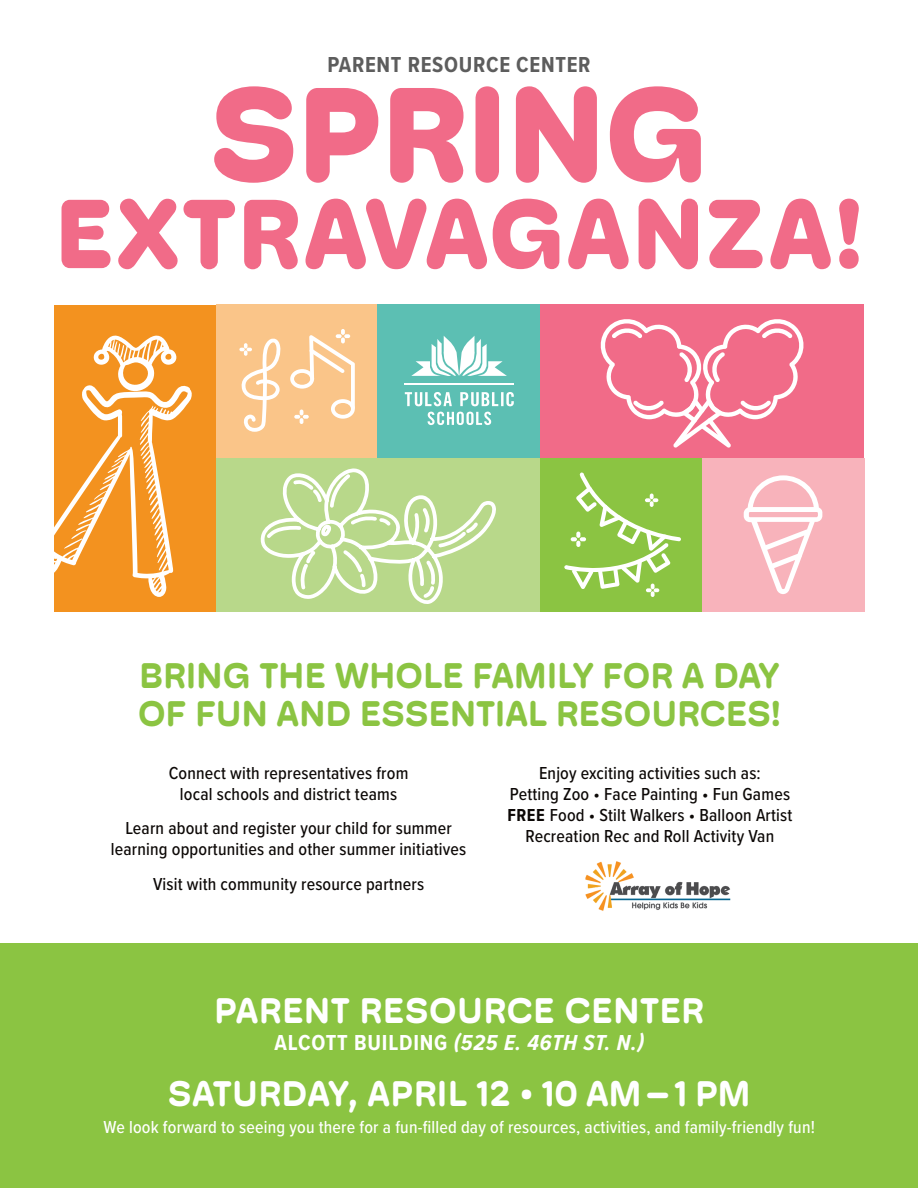
<style>
.page{position:relative;width:918px;height:1188px;background:#fff}
.page>*{position:absolute;margin:0;border:0;box-sizing:border-box;transform-origin:0 0}
.t1{font:900 135px "Hoss Round";color:#f16b88}
.t2{font:900 99px "Hoss Round";letter-spacing:.015em;color:#f16b88}
.t3{font:700 36px/37.5px "Hoss Round";letter-spacing:.005em;color:#8bc442}
.t4{font:700 36px "Hoss Round";letter-spacing:.02em;color:#fff}
.t5{font:italic 700 22.5px "Proxima Nova Cond";letter-spacing:.035em;color:#fff}
.t6{font:700 22.5px "Proxima Nova Cond";letter-spacing:.03em;color:#5d5d5d}
.t7{font:500 18px/21px "Proxima Nova Cond";letter-spacing:.01em;color:#0c0806;text-align:center}
.t8{font:500 18px "Proxima Nova Cond";letter-spacing:.01em;color:#fff}
.s1{font-weight:700}
.s2{font-style:normal}
</style>
<div class="page">
<div style="left:0;top:944px;width:918px;height:244px;background:#8bc442"></div>
<img style="left:585px;top:861px;width:146px;height:50px">
<div style="left:702px;top:458px;width:163px;height:153px;background:#f8b3bb"></div>
<div style="left:216px;top:305px;width:162px;height:153px;background:#fac589"></div>
<div style="left:54px;top:305px;width:162px;height:306px;background:#f3921f"></div>
<div style="left:216px;top:458px;width:324px;height:153px;background:#b8d88a"></div>
<svg style="left:239px;top:338px;width:42px;height:94px"></svg>
<svg style="left:290px;top:329px;width:65px;height:95px"></svg>
<div style="left:540px;top:305px;width:324px;height:153px;background:#f16b88"></div>
<div style="left:540px;top:458px;width:162px;height:153px;background:#8bc442"></div>
<svg style="left:600px;top:319px;width:204px;height:129px"></svg>
<svg style="left:260px;top:468px;width:236px;height:136px"></svg>
<div style="left:378px;top:305px;width:162px;height:153px;background:#5cbfb3"></div>
<hr style="left:405px;top:383px;width:109px;height:2px;background:#fff">
<svg style="left:405px;top:392px;width:109px;height:33px"></svg>
<svg style="left:411px;top:336px;width:96px;height:40px"></svg>
<svg style="left:564px;top:472px;width:117px;height:125px"></svg>
<svg style="left:54px;top:335px;width:138px;height:262px"></svg>
<svg style="left:744px;top:475px;width:79px;height:119px"></svg>
<p class="t6" style="left:327px;top:48px;width:265px">PARENT RESOURCE CENTER</p>
<p class="t1" style="left:210px;top:57px;width:500px">SPRING</p>
<p class="t2" style="left:55px;top:177px;width:809px">EXTRAVAGANZA!</p>
<p class="t3" style="left:138px;top:657px;width:644px">BRING THE WHOLE FAMILY FOR A DAY<br>OF FUN AND ESSENTIAL RESOURCES!</p>
<p class="t7" style="left:169px;top:761px;width:241px">Connect with representatives from local schools and district teams</p>
<p class="t7" style="left:111px;top:817px;width:357px">Learn about and register your child for summer learning opportunities and other summer initiatives</p>
<p class="t7" style="left:153px;top:872px;width:273px">Visit with community resource partners</p>
<p class="t7" style="left:539px;top:761px;width:223px">Enjoy exciting activities such as:</p>
<p class="t7" style="left:510px;top:782px;width:282px">Petting Zoo • Face Painting • Fun Games</p>
<p class="t7" style="left:507px;top:803px;width:286px"><span class="s1">FREE</span> Food • Stilt Walkers • Balloon Artist</p>
<p class="t7" style="left:526px;top:824px;width:250px">Recreation Rec and Roll Activity Van</p>
<p class="t4" style="left:215px;top:990px;width:491px">PARENT RESOURCE CENTER</p>
<p class="t5" style="left:275px;top:1026px;width:371px"><span class="s2">ALCOTT BUILDING</span> (525 E. 46TH ST. N.)</p>
<p class="t4" style="left:168px;top:1073px;width:584px">SATURDAY, APRIL 12 • 10 AM–1 PM</p>
<p class="t8" style="left:104px;top:1114px;width:713px">We look forward to seeing you there for a fun-filled day of resources, activities, and family-friendly fun!</p>
</div>
